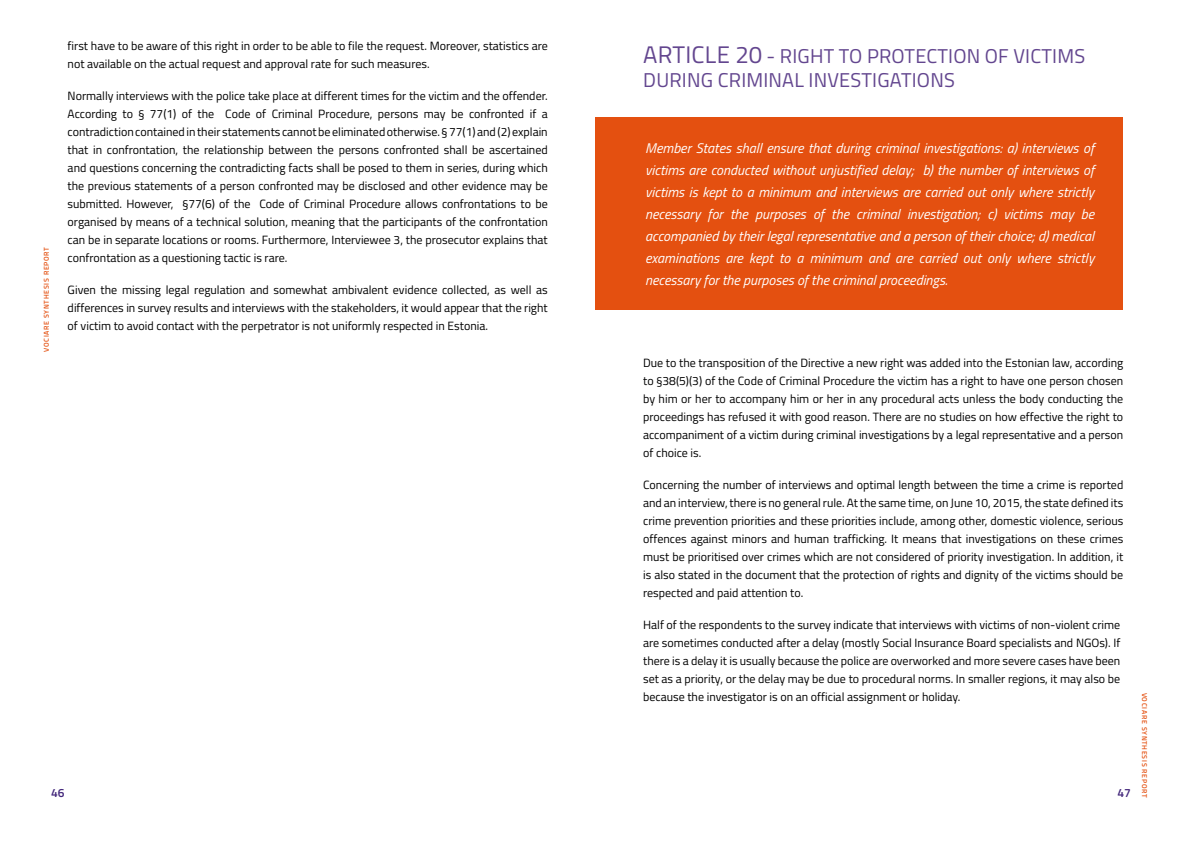
<style>
.page{position:relative;width:1191px;height:842px;background:#fff}
.page>*{position:absolute;margin:0;border:0;box-sizing:border-box;transform-origin:0 0}
.t1{font:20px/24px "Titillium Web";letter-spacing:.01em;color:#63468f}
.t2{font:italic 14px/22px "Titillium Web";color:#fff;text-align:justify}
.t3{font:12px/18px "Titillium Web";color:#000;text-align:justify}
.t4{font:600 12px "Titillium Web";color:#43277b}
.t5{font:600 7px "Titillium Web";letter-spacing:.1em;color:#e45010}
.s1{font-size:24px}
</style>
<div class="page">
<div style="left:595px;top:118px;width:528px;height:192px;background:#e45010"></div>
<p class="t5" style="left:41px;top:352px;width:106px;rotate:-90deg">VOCIARE SYNTHESIS REPORT</p>
<p class="t3" style="left:68px;top:36px;width:482px">first have to be aware of this right in order to be able to file the request. Moreover, statistics are not available on the actual request and approval rate for such measures.</p>
<p class="t3" style="left:68px;top:86px;width:482px">Normally interviews with the police take place at different times for the victim and the offender.<br>According to § 77(1) of the Code of Criminal Procedure, persons may be confronted if a contradiction contained in their statements cannot be eliminated otherwise. § 77(1) and (2) explain that in confrontation, the relationship between the persons confronted shall be ascertained and questions concerning the contradicting facts shall be posed to them in series, during which the previous statements of a person confronted may be disclosed and other evidence may be submitted. However, §77(6) of the Code of Criminal Procedure allows confrontations to be organised by means of a technical solution, meaning that the participants of the confrontation can be in separate locations or rooms. Furthermore, Interviewee 3, the prosecutor explains that confrontation as a questioning tactic is rare.</p>
<p class="t3" style="left:68px;top:280px;width:481px">Given the missing legal regulation and somewhat ambivalent evidence collected, as well as differences in survey results and interviews with the stakeholders, it would appear that the right of victim to avoid contact with the perpetrator is not uniformly respected in Estonia.</p>
<h1 class="t1" style="left:643px;top:43px;width:443px"><span class="s1">ARTICLE 20</span> - RIGHT TO PROTECTION OF VICTIMS<br>DURING CRIMINAL INVESTIGATIONS</h1>
<p class="t2" style="left:645px;top:137px;width:451px">Member States shall ensure that during criminal investigations: a) interviews of victims are conducted without unjustified delay; b) the number of interviews of victims is kept to a minimum and interviews are carried out only where strictly necessary for the purposes of the criminal investigation; c) victims may be accompanied by their legal representative and a person of their choice; d) medical examinations are kept to a minimum and are carried out only where strictly necessary for the purposes of the criminal proceedings.</p>
<p class="t3" style="left:643px;top:353px;width:482px">Due to the transposition of the Directive a new right was added into the Estonian law, according to §38(5)(3) of the Code of Criminal Procedure the victim has a right to have one person chosen by him or her to accompany him or her in any procedural acts unless the body conducting the proceedings has refused it with good reason. There are no studies on how effective the right to accompaniment of a victim during criminal investigations by a legal representative and a person of choice is.</p>
<p class="t3" style="left:643px;top:475px;width:482px">Concerning the number of interviews and optimal length between the time a crime is reported and an interview, there is no general rule. At the same time, on June 10, 2015, the state defined its crime prevention priorities and these priorities include, among other, domestic violence, serious offences against minors and human trafficking. It means that investigations on these crimes must be prioritised over crimes which are not considered of priority investigation. In addition, it is also stated in the document that the protection of rights and dignity of the victims should be respected and paid attention to.</p>
<p class="t3" style="left:643px;top:615px;width:479px">Half of the respondents to the survey indicate that interviews with victims of non-violent crime are sometimes conducted after a delay (mostly Social Insurance Board specialists and NGOs). If there is a delay it is usually because the police are overworked and more severe cases have been set as a priority, or the delay may be due to procedural norms. In smaller regions, it may also be because the investigator is on an official assignment or holiday.</p>
<p class="t4" style="left:51px;top:783px;width:15px">46</p>
<p class="t4" style="left:1117px;top:783px;width:15px">47</p>
<p class="t5" style="left:1149px;top:693px;width:106px;rotate:90deg">VOCIARE SYNTHESIS REPORT</p>
</div>
